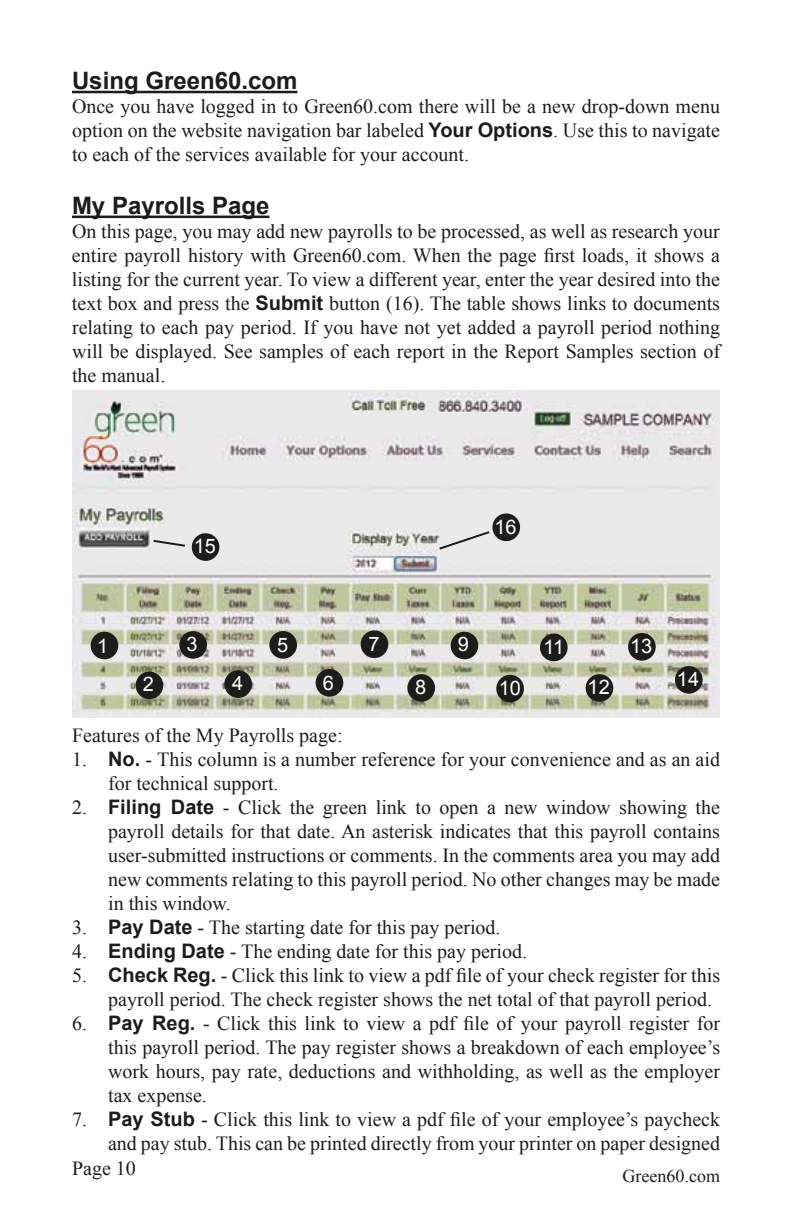
<style>
.page{position:relative;width:792px;height:1224px;background:#fff}
.page>*{position:absolute;margin:0;border:0;box-sizing:border-box;transform-origin:0 0}
.t1{font:700 24px "Arial";color:#1c1c1a}
.t2{font:20px/24px "Times New Roman";color:#1c1c1a;text-align:justify}
.t3{font:20px "Arial";color:#fff}
.t4{font:18px "Times New Roman";color:#1c1c1a}
.s1{font-family:"Arial";font-weight:700}
</style>
<div class="page">
<hr style="left:72px;top:91px;width:225px;height:2px;background:#1c1c1a">
<hr style="left:72px;top:216px;width:197px;height:2px;background:#1c1c1a">
<img style="left:72px;top:391px;width:648px;height:326px">
<div style="left:92px;top:633px;width:25px;height:25px;background:#1c1c1a;border-radius:50%"></div>
<div style="left:91px;top:632px;width:27px;height:27px;border:2px solid #1c1c1a;border-radius:50%"></div>
<div style="left:137px;top:673px;width:25px;height:25px;background:#1c1c1a;border-radius:50%"></div>
<div style="left:136px;top:672px;width:27px;height:27px;border:2px solid #1c1c1a;border-radius:50%"></div>
<div style="left:180px;top:632px;width:26px;height:26px;background:#1c1c1a;border-radius:50%"></div>
<div style="left:179px;top:631px;width:28px;height:28px;border:2px solid #1c1c1a;border-radius:50%"></div>
<div style="left:225px;top:671px;width:26px;height:26px;background:#1c1c1a;border-radius:50%"></div>
<div style="left:224px;top:670px;width:28px;height:28px;border:2px solid #1c1c1a;border-radius:50%"></div>
<div style="left:270px;top:632px;width:26px;height:26px;background:#1c1c1a;border-radius:50%"></div>
<div style="left:269px;top:631px;width:28px;height:28px;border:2px solid #1c1c1a;border-radius:50%"></div>
<div style="left:317px;top:670px;width:25px;height:26px;background:#1c1c1a;border-radius:50%"></div>
<div style="left:316px;top:669px;width:27px;height:28px;border:2px solid #1c1c1a;border-radius:50%"></div>
<div style="left:362px;top:631px;width:25px;height:26px;background:#1c1c1a;border-radius:50%"></div>
<div style="left:361px;top:630px;width:27px;height:28px;border:2px solid #1c1c1a;border-radius:50%"></div>
<div style="left:408px;top:675px;width:26px;height:26px;background:#1c1c1a;border-radius:50%"></div>
<div style="left:407px;top:674px;width:28px;height:28px;border:2px solid #1c1c1a;border-radius:50%"></div>
<div style="left:452px;top:633px;width:25px;height:25px;background:#1c1c1a;border-radius:50%"></div>
<div style="left:451px;top:632px;width:27px;height:27px;border:2px solid #1c1c1a;border-radius:50%"></div>
<div style="left:497px;top:676px;width:26px;height:25px;background:#1c1c1a;border-radius:50%"></div>
<div style="left:496px;top:675px;width:28px;height:27px;border:2px solid #1c1c1a;border-radius:50%"></div>
<div style="left:541px;top:635px;width:26px;height:25px;background:#1c1c1a;border-radius:50%"></div>
<div style="left:540px;top:634px;width:28px;height:27px;border:2px solid #1c1c1a;border-radius:50%"></div>
<div style="left:587px;top:675px;width:25px;height:26px;background:#1c1c1a;border-radius:50%"></div>
<div style="left:586px;top:674px;width:27px;height:28px;border:2px solid #1c1c1a;border-radius:50%"></div>
<div style="left:629px;top:634px;width:26px;height:26px;background:#1c1c1a;border-radius:50%"></div>
<div style="left:628px;top:633px;width:28px;height:28px;border:2px solid #1c1c1a;border-radius:50%"></div>
<div style="left:676px;top:667px;width:26px;height:26px;background:#1c1c1a;border-radius:50%"></div>
<div style="left:675px;top:666px;width:28px;height:28px;border:2px solid #1c1c1a;border-radius:50%"></div>
<div style="left:193px;top:534px;width:25px;height:26px;background:#1c1c1a;border-radius:50%"></div>
<div style="left:192px;top:533px;width:27px;height:28px;border:2px solid #1c1c1a;border-radius:50%"></div>
<div style="left:493px;top:514px;width:26px;height:26px;background:#1c1c1a;border-radius:50%"></div>
<div style="left:492px;top:513px;width:28px;height:28px;border:2px solid #1c1c1a;border-radius:50%"></div>
<svg style="left:151px;top:539px;width:36px;height:9px"></svg>
<svg style="left:437px;top:530px;width:55px;height:21px"></svg>
<p class="t1" style="left:72px;top:65px;width:227px">Using Green60.com</p>
<p class="t2" style="left:72px;top:94px;width:650px">Once you have logged in to Green60.com there will be a new drop-down menu option on the website navigation bar labeled <span class="s1">Your Options</span>. Use this to navigate to each of the services available for your account.</p>
<p class="t1" style="left:72px;top:190px;width:199px">My Payrolls Page</p>
<p class="t2" style="left:72px;top:219px;width:650px">On this page, you may add new payrolls to be processed, as well as research your entire payroll history with Green60.com. When the page first loads, it shows a listing for the current year. To view a different year, enter the year desired into the text box and press the <span class="s1">Submit</span> button (16). The table shows links to documents relating to each pay period. If you have not yet added a payroll period nothing will be displayed. See samples of each report in the Report Samples section of the manual.</p>
<p class="t3" style="left:97px;top:633px;width:13px">1</p>
<p class="t3" style="left:143px;top:671px;width:13px">2</p>
<p class="t3" style="left:194px;top:533px;width:24px">15</p>
<p class="t3" style="left:186px;top:631px;width:13px">3</p>
<p class="t3" style="left:232px;top:670px;width:13px">4</p>
<p class="t3" style="left:277px;top:632px;width:13px">5</p>
<p class="t3" style="left:323px;top:670px;width:13px">6</p>
<p class="t3" style="left:368px;top:631px;width:13px">7</p>
<p class="t3" style="left:494px;top:513px;width:24px">16</p>
<p class="t3" style="left:415px;top:674px;width:13px">8</p>
<p class="t3" style="left:458px;top:631px;width:13px">9</p>
<p class="t3" style="left:499px;top:675px;width:24px">10</p>
<p class="t3" style="left:544px;top:634px;width:22px">11</p>
<p class="t3" style="left:588px;top:674px;width:24px">12</p>
<p class="t3" style="left:630px;top:633px;width:24px">13</p>
<p class="t3" style="left:677px;top:666px;width:24px">14</p>
<p class="t2" style="left:72px;top:723px;width:272px">Features of the My Payrolls page:</p>
<p class="t2" style="left:108px;top:747px;width:613px;text-indent:-36px">1. <span class="s1">No.</span> - This column is a number reference for your convenience and as an aid for technical support.</p>
<p class="t2" style="left:108px;top:795px;width:614px;text-indent:-36px">2. <span class="s1">Filing Date</span> - Click the green link to open a new window showing the payroll details for that date. An asterisk indicates that this payroll contains user-submitted instructions or comments. In the comments area you may add new comments relating to this payroll period. No other changes may be made in this window.</p>
<p class="t2" style="left:72px;top:915px;width:430px">3. <span class="s1">Pay Date</span> - The starting date for this pay period.</p>
<p class="t2" style="left:72px;top:939px;width:457px">4. <span class="s1">Ending Date</span> - The ending date for this pay period.</p>
<p class="t2" style="left:108px;top:963px;width:614px;text-indent:-36px">5. <span class="s1">Check Reg.</span> - Click this link to view a pdf file of your check register for this payroll period. The check register shows the net total of that payroll period.</p>
<p class="t2" style="left:108px;top:1011px;width:614px;text-indent:-36px">6. <span class="s1">Pay Reg.</span> - Click this link to view a pdf file of your payroll register for this payroll period. The pay register shows a breakdown of each employee’s work hours, pay rate, deductions and withholding, as well as the employer tax expense.</p>
<p class="t2" style="left:72px;top:1107px;width:650px;text-align:right">7. <span class="s1">Pay Stub</span> - Click this link to view a pdf file of your employee’s paycheck and pay stub. This can be printed directly from your printer on paper designed</p>
<p class="t2" style="left:72px;top:1156px;width:65px">Page 10</p>
<p class="t4" style="left:623px;top:1164px;width:99px">Green60.com</p>
</div>
